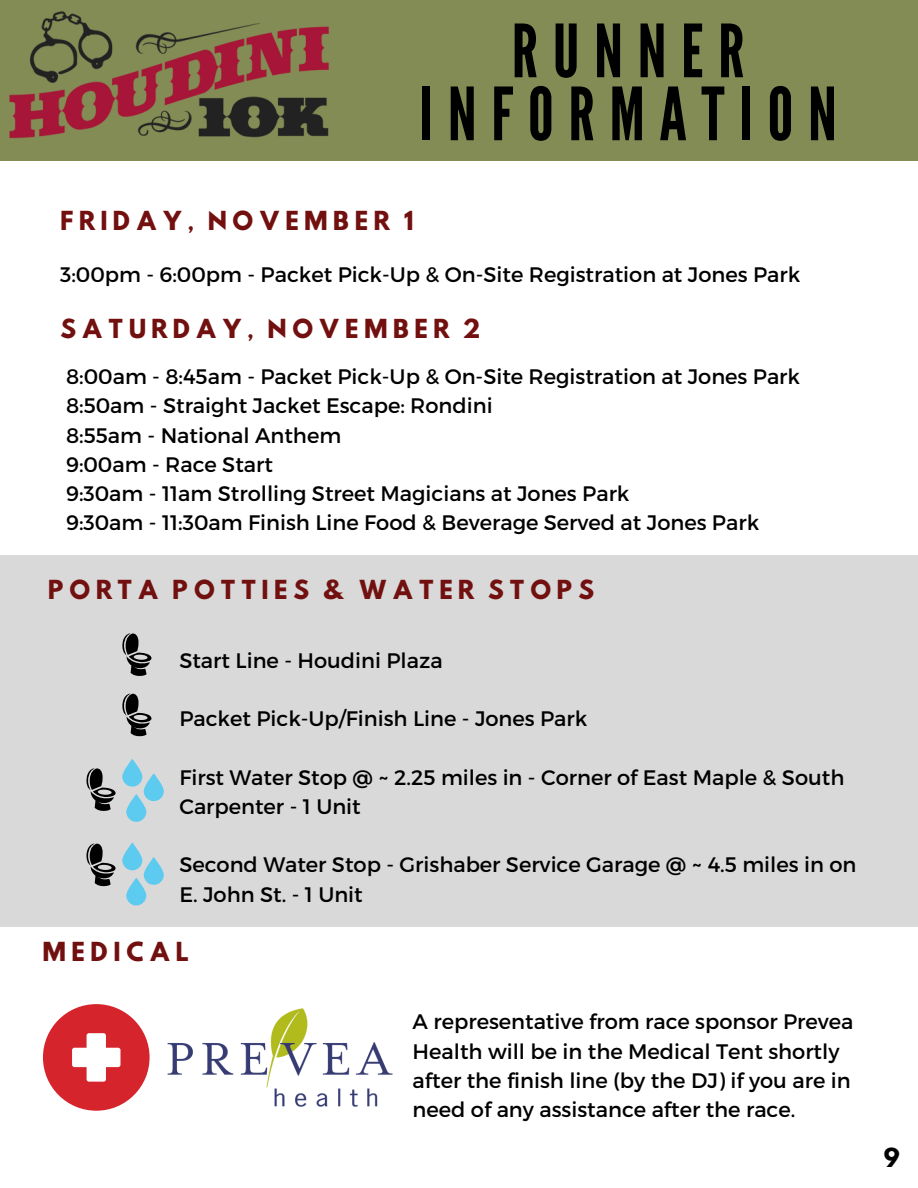
<style>
.page{position:relative;width:918px;height:1188px;background:#fff}
.page>*{position:absolute;margin:0;border:0;box-sizing:border-box;transform-origin:0 0}
.t1{font:73.05px/63px "League Gothic";letter-spacing:.2em;color:#000;text-align:center}
.t2{font:23.25px "Hussar Bd";letter-spacing:.2em;color:#721010}
.t3{font:23.25px "Hussar Bd";color:#000}
.t4{font:21px/29.2px "Montserrat";color:#000}
</style>
<div class="page">
<div style="left:0;top:555px;width:918px;height:371px;background:#d9d9d9"></div>
<svg style="left:144px;top:773px;width:20px;height:28px"></svg>
<svg style="left:126px;top:794px;width:20px;height:28px"></svg>
<svg style="left:122px;top:759px;width:20px;height:28px"></svg>
<svg style="left:144px;top:857px;width:20px;height:28px"></svg>
<svg style="left:126px;top:878px;width:20px;height:27px"></svg>
<svg style="left:122px;top:843px;width:20px;height:27px"></svg>
<svg style="left:122px;top:633px;width:29px;height:43px"></svg>
<svg style="left:122px;top:694px;width:29px;height:42px"></svg>
<svg style="left:86px;top:768px;width:30px;height:43px"></svg>
<svg style="left:86px;top:844px;width:30px;height:42px"></svg>
<svg style="left:43px;top:1004px;width:107px;height:107px"></svg>
<img style="left:167px;top:1008px;width:226px;height:99px">
<div style="left:0;top:0;width:918px;height:160px;background:#848c56"></div>
<img style="left:9px;top:11px;width:320px;height:128px">
<p class="t1" style="left:419px;top:21px;width:419px">RUNNER<br>INFORMATION</p>
<p class="t2" style="left:60px;top:209px;width:355px">FRIDAY, NOVEMBER 1</p>
<p class="t4" style="left:60px;top:259px;width:742px">3:00pm - 6:00pm - Packet Pick-Up &amp; On-Site Registration at Jones Park</p>
<p class="t2" style="left:60px;top:317px;width:422px">SATURDAY, NOVEMBER 2</p>
<p class="t4" style="left:66px;top:361px;width:735px">8:00am - 8:45am - Packet Pick-Up &amp; On-Site Registration at Jones Park</p>
<p class="t4" style="left:66px;top:390px;width:428px">8:50am - Straight Jacket Escape: Rondini</p>
<p class="t4" style="left:66px;top:420px;width:277px">8:55am - National Anthem</p>
<h2 class="t4" style="left:66px;top:449px;width:208px">9:00am - Race Start</h2>
<p class="t4" style="left:66px;top:478px;width:565px">9:30am - 11am Strolling Street Magicians at Jones Park</p>
<p class="t4" style="left:66px;top:507px;width:695px">9:30am - 11:30am Finish Line Food &amp; Beverage Served at Jones Park</p>
<p class="t2" style="left:48px;top:578px;width:548px">PORTA POTTIES &amp; WATER STOPS</p>
<p class="t4" style="left:179px;top:645px;width:265px">Start Line - Houdini Plaza</p>
<h1 class="t4" style="left:179px;top:703px;width:409px">Packet Pick-Up/Finish Line - Jones Park</h1>
<h2 class="t4" style="left:179px;top:762px;width:667px">First Water Stop @ ~ 2.25 miles in - Corner of East Maple &amp; South<br>Carpenter - 1 Unit</h2>
<p class="t4" style="left:179px;top:849px;width:679px">Second Water Stop - Grishaber Service Garage @ ~ 4.5 miles in on<br>E. John St. - 1 Unit</p>
<p class="t2" style="left:42px;top:940px;width:149px">MEDICAL</p>
<p class="t4" style="left:413px;top:1006px;width:442px">A representative from race sponsor Prevea Health will be in the Medical Tent shortly after the finish line (by the DJ) if you are in need of any assistance after the race.</p>
<p class="t3" style="left:883px;top:1146px;width:19px">9</p>
</div>
